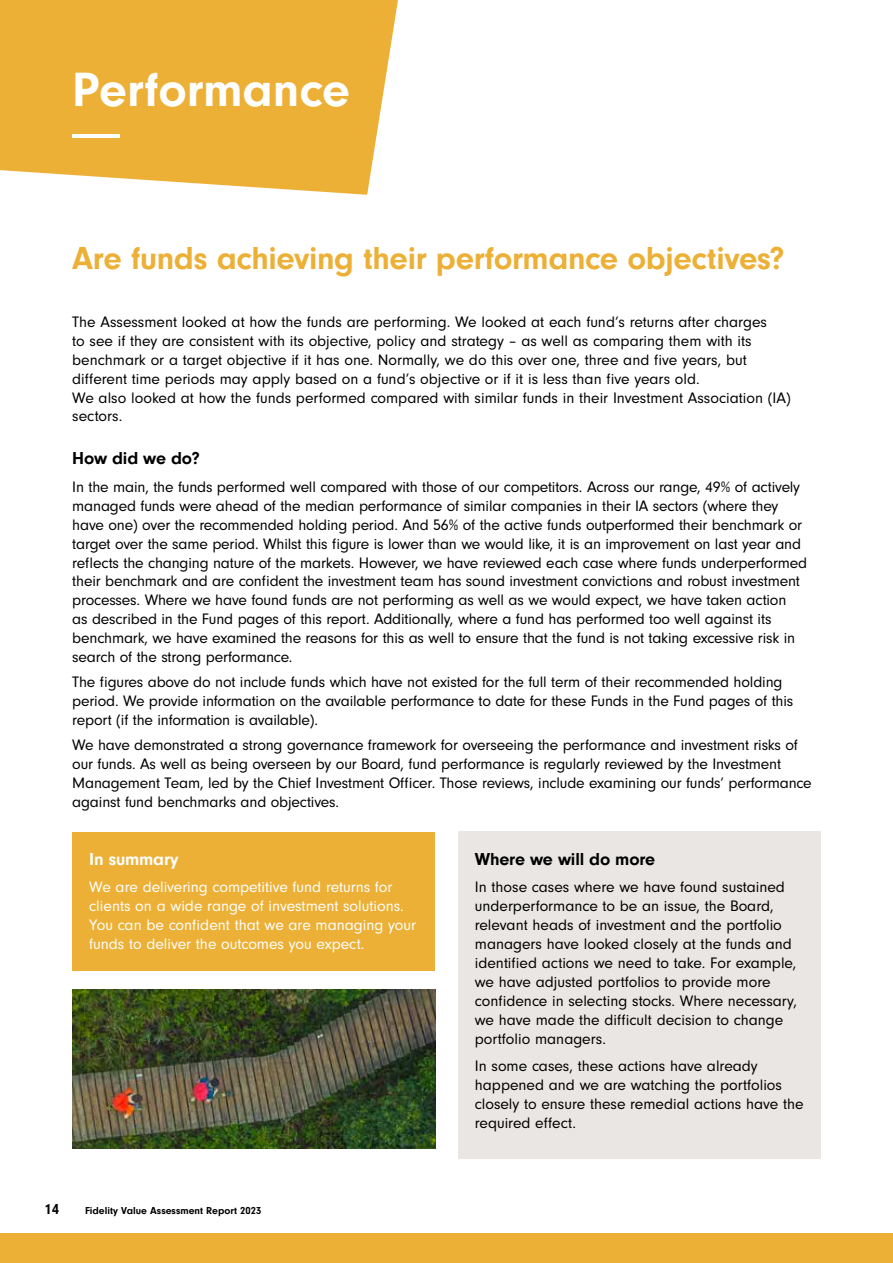
<style>
.page{position:relative;width:893px;height:1263px;background:#fff}
.page>*{position:absolute;margin:0;border:0;box-sizing:border-box;transform-origin:0 0}
.t1{font:700 49.95px "Neuzeit Gro";color:#fff}
.t2{font:700 33px "Neuzeit Gro";letter-spacing:-.01em;color:#edb036}
.t3{font:700 18px "Neuzeit Gro";letter-spacing:-.01em;color:#000}
.t4{font:700 18px "Neuzeit Gro";letter-spacing:-.01em;color:#fff}
.t5{font:15.75px/18.9px "Neuzeit Gro";letter-spacing:-.01em;color:#000}
.t6{font:15.75px/18.9px "Neuzeit Gro";color:#fff}
.t7{font:700 15px "Neuzeit Gro";color:#000}
.t8{font:700 10.5px "Neuzeit Gro";color:#000}
</style>
<div class="page">
<div style="left:0;top:1233px;width:893px;height:30px;background:#edb036"></div>
<svg style="left:0;top:0;width:398px;height:195px;background:#eeb749"></svg>
<hr style="left:72px;top:134px;width:47px;height:3px;background:#fff">
<div style="left:458px;top:832px;width:363px;height:327px;background:#eae6e3"></div>
<div style="left:72px;top:832px;width:363px;height:138px;background:#edb036"></div>
<img style="left:72px;top:990px;width:363px;height:158px">
<h1 class="t1" style="left:72px;top:61px;width:279px">Performance</h1>
<h2 class="t2" style="left:72px;top:239px;width:714px">Are funds achieving their performance objectives?</h2>
<p class="t5" style="left:72px;top:313px;width:720px">The Assessment looked at how the funds are performing. We looked at each fund‘s returns after charges<br>to see if they are consistent with its objective, policy and strategy – as well as comparing them with its benchmark or a target objective if it has one. Normally, we do this over one, three and five years, but different time periods may apply based on a fund’s objective or if it is less than five years old.<br>We also looked at how the funds performed compared with similar funds in their Investment Association (IA) sectors.</p>
<p class="t3" style="left:72px;top:448px;width:129px">How did we do?</p>
<p class="t5" style="left:72px;top:478px;width:736px">In the main, the funds performed well compared with those of our competitors. Across our range, 49% of actively managed funds were ahead of the median performance of similar companies in their IA sectors (where they have one) over the recommended holding period. And 56% of the active funds outperformed their benchmark or target over the same period. Whilst this figure is lower than we would like, it is an improvement on last year and reflects the changing nature of the markets. However, we have reviewed each case where funds underperformed their benchmark and are confident the investment team has sound investment convictions and robust investment processes. Where we have found funds are not performing as well as we would expect, we have taken action<br>as described in the Fund pages of this report. Additionally, where a fund has performed too well against its benchmark, we have examined the reasons for this as well to ensure that the fund is not taking excessive risk in search of the strong performance.</p>
<p class="t5" style="left:72px;top:673px;width:723px">The figures above do not include funds which have not existed for the full term of their recommended holding period. We provide information on the available performance to date for these Funds in the Fund pages of this report (if the information is available).</p>
<p class="t5" style="left:72px;top:736px;width:741px">We have demonstrated a strong governance framework for overseeing the performance and investment risks of our funds. As well as being overseen by our Board, fund performance is regularly reviewed by the Investment Management Team, led by the Chief Investment Officer. Those reviews, include examining our funds’ performance against fund benchmarks and objectives.</p>
<p class="t4" style="left:89px;top:849px;width:91px">In summary</p>
<p class="t6" style="left:89px;top:878px;width:328px">We are delivering competitive fund returns for clients on a wide range of investment solutions.<br>You can be confident that we are managing your funds to deliver the outcomes you expect.</p>
<p class="t7" style="left:44px;top:1201px;width:16px">14</p>
<p class="t8" style="left:85px;top:1205px;width:178px">Fidelity Value Assessment Report 2023</p>
<p class="t3" style="left:475px;top:849px;width:182px">Where we will do more</p>
<p class="t5" style="left:475px;top:878px;width:324px">In those cases where we have found sustained underperformance to be an issue, the Board, relevant heads of investment and the portfolio managers have looked closely at the funds and identified actions we need to take. For example, we have adjusted portfolios to provide more confidence in selecting stocks. Where necessary, we have made the difficult decision to change portfolio managers.</p>
<p class="t5" style="left:475px;top:1057px;width:330px">In some cases, these actions have already happened and we are watching the portfolios closely to ensure these remedial actions have the required effect.</p>
</div>
